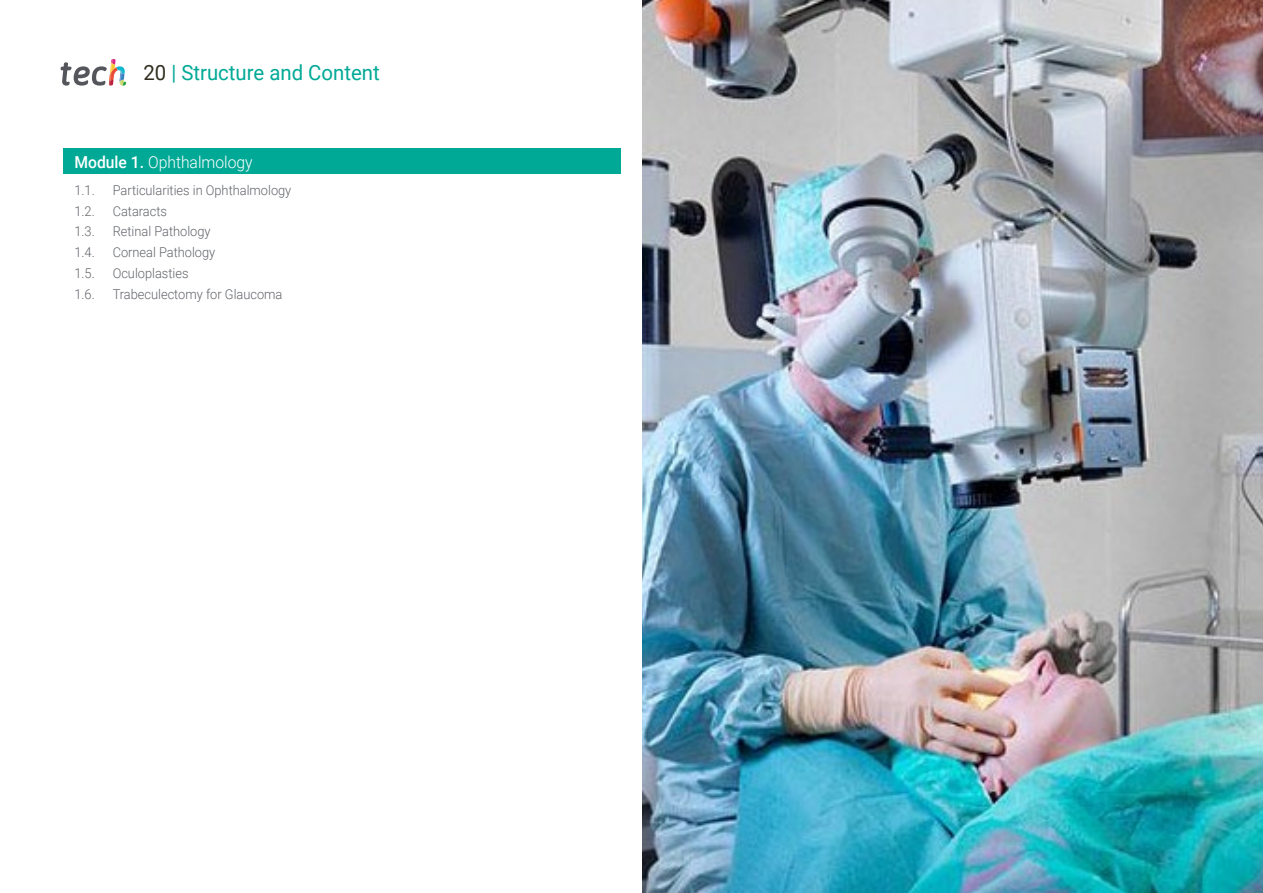
<style>
.page{position:relative;width:1263px;height:893px;background:#fff}
.page>*{position:absolute;margin:0;border:0;box-sizing:border-box;transform-origin:0 0}
.t1{font:21px "Roboto";color:#00a996}
.t2{font:300 16.5px "Roboto";color:#fff;scale:.95 1}
.t3{font:300 13.5px "Roboto";color:#61646a;scale:.95 1}
.s1{color:#312e20}
.s2{font-weight:500}
</style>
<div class="page">
<div style="left:63px;top:149px;width:558px;height:25px;background:#00a996"></div>
<img style="left:642px;top:0;width:621px;height:893px">
<svg style="left:61px;top:59px;width:65px;height:27px"></svg>
<h1 class="t1" style="left:144px;top:57px;width:238px"><span class="s1">20</span> | Structure and Content</h1>
<p class="t2" style="left:74px;top:150px;width:189px"><span class="s2">Module 1.</span> Ophthalmology</p>
<p class="t3" style="left:74px;top:180px;width:23px">1.1.</p>
<p class="t3" style="left:113px;top:180px;width:190px">Particularities in Ophthalmology</p>
<p class="t3" style="left:74px;top:201px;width:23px">1.2.</p>
<p class="t3" style="left:113px;top:201px;width:59px">Cataracts</p>
<p class="t3" style="left:74px;top:222px;width:23px">1.3.</p>
<p class="t3" style="left:113px;top:222px;width:105px">Retinal Pathology</p>
<p class="t3" style="left:74px;top:243px;width:23px">1.4.</p>
<p class="t3" style="left:113px;top:243px;width:110px">Corneal Pathology</p>
<p class="t3" style="left:74px;top:263px;width:23px">1.5.</p>
<p class="t3" style="left:113px;top:263px;width:81px">Oculoplasties</p>
<p class="t3" style="left:74px;top:284px;width:23px">1.6.</p>
<p class="t3" style="left:113px;top:284px;width:180px">Trabeculectomy for Glaucoma</p>
</div>
